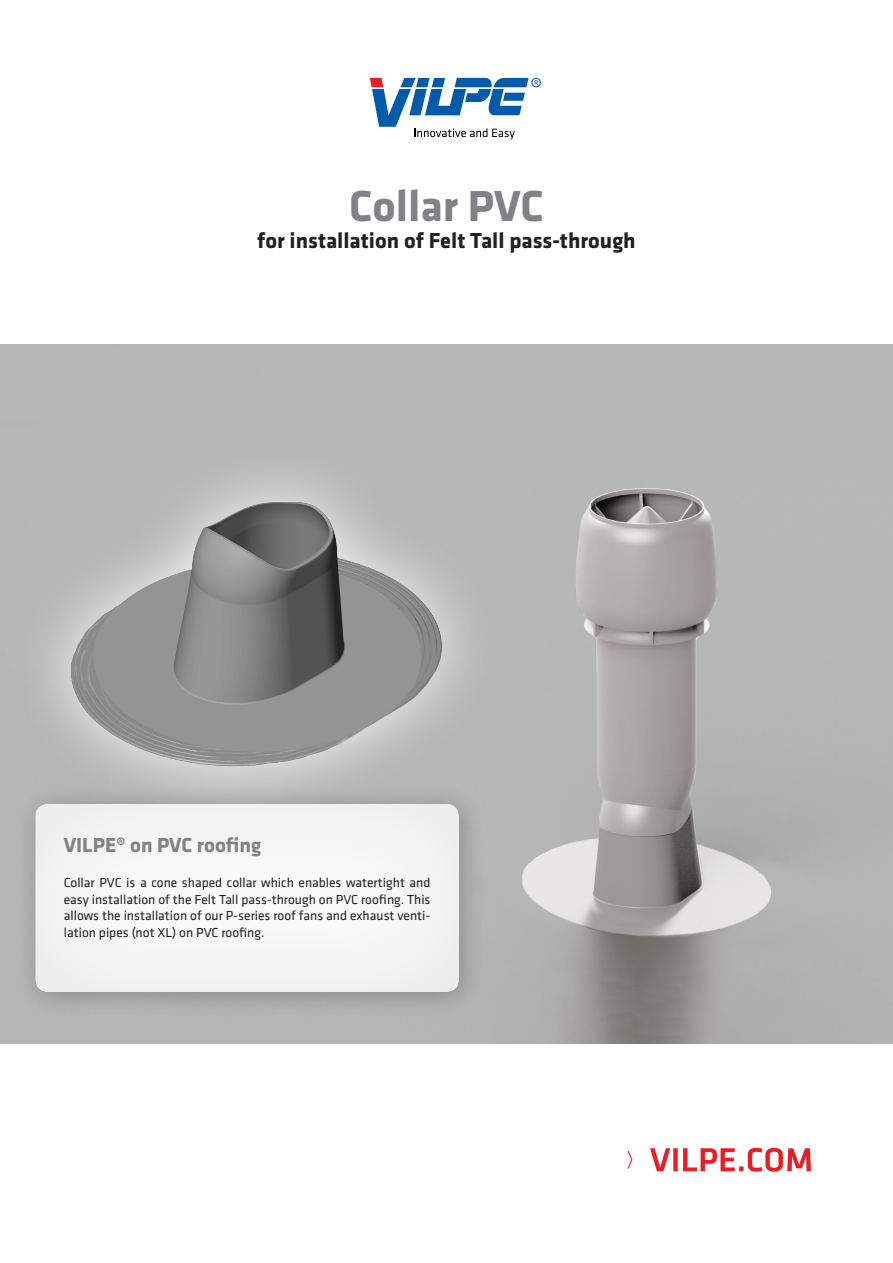
<style>
.page{position:relative;width:893px;height:1263px;background:#fff}
.page>*{position:absolute;margin:0;border:0;box-sizing:border-box;transform-origin:0 0}
.t1{font:700 45px "Klavika";color:#808285}
.t2{font:700 22.5px "Klavika";color:#231f20}
.Sub_Otsikko{font:700 21px "Klavika";color:#808285}
.Leipäteksti{font:13.5px/16.5px "Klavika";color:#231f20;text-align:justify}
</style>
<div class="page">
<img style="left:0;top:344px;width:893px;height:700px">
<svg style="left:370px;top:78px;width:171px;height:61px"></svg>
<div style="left:15px;top:783px;width:471px;height:236px;background:#231f20;opacity:.3"></div>
<div style="left:25px;top:795px;width:436px;height:198px;background:#f5f5f5"></div>
<svg style="left:650px;top:1148px;width:161px;height:24px"></svg>
<svg style="left:627px;top:1151px;width:6px;height:18px"></svg>
<div style="left:13px;top:443px;width:485px;height:381px;background:#fff;opacity:.91"></div>
<img style="left:0;top:485px;width:446px;height:302px">
<p class="t1" style="left:349px;top:173px;width:196px">Collar PVC</p>
<p class="t2" style="left:257px;top:224px;width:380px">for installation of Felt Tall pass-through</p>
<p class="Sub_Otsikko" style="left:64px;top:830px;width:199px">VILPE® on PVC roofing</p>
<p class="Leipäteksti" style="left:64px;top:874px;width:368px">Collar PVC is a cone shaped collar which enables watertight and easy installation of the Felt Tall pass-through on PVC roofing. This allows the installation of our P-series roof fans and exhaust venti&shy;lation pipes (not XL) on PVC roofing.</p>
</div>
